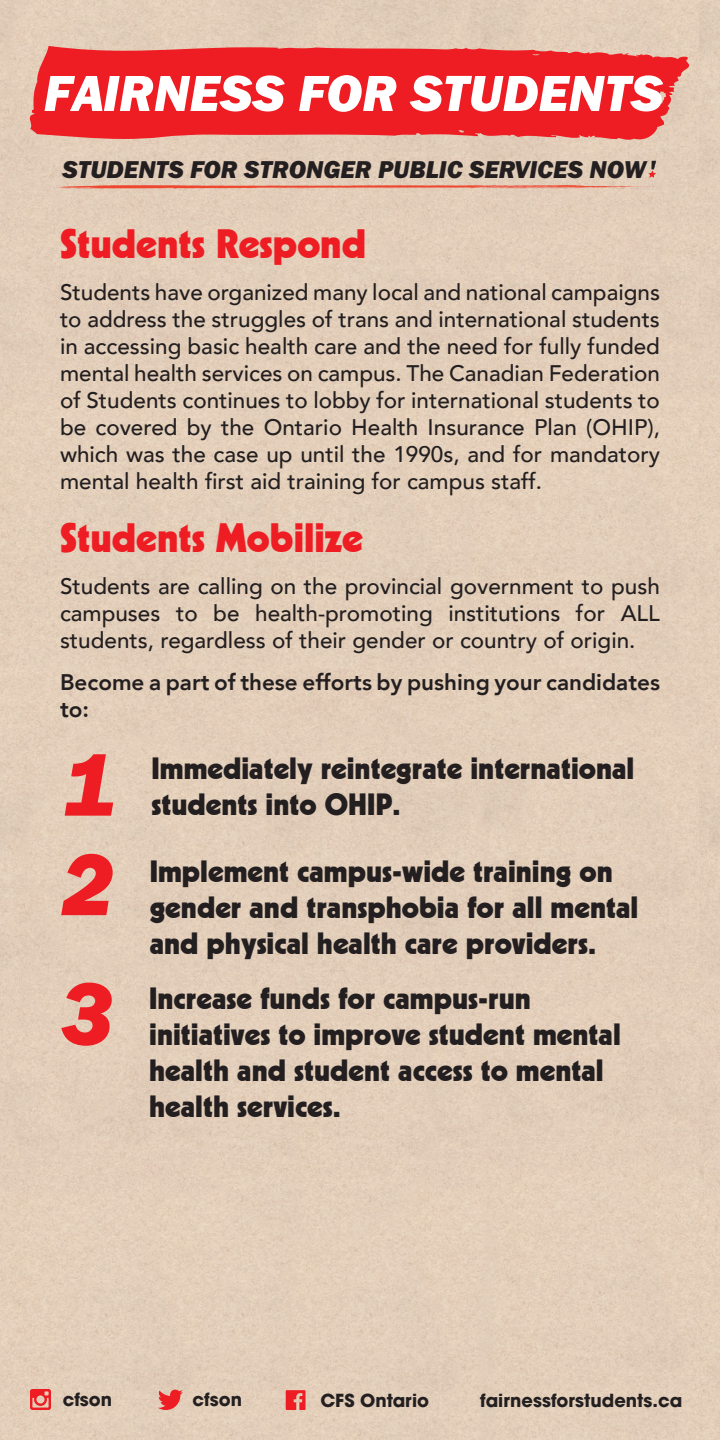
<style>
.page{position:relative;width:720px;height:1440px;background:#fff}
.page>*{position:absolute;margin:0;border:0;box-sizing:border-box;transform-origin:0 0}
.t1{font:90px "Franklin Gothic URW Hea Ita";color:#ee1d23}
.t2{font:52.5px "Franklin Gothic URW Hea Ita";color:#fff}
.Paragraph_Style_3{font:900 40px "Kabel";color:#ee1d23}
.t3{font:900 30px/36px "Kabel";color:#231f20}
.t4{font:25.25px "Franklin Gothic URW Hea Ita";color:#231f20}
.Paragraph_Style_3-2{font:500 22.5px/27px "Avenir";color:#231f20;text-align:justify}
.Paragraph_Style_3-3{font:800 22.5px/27px "Avenir";color:#231f20}
.t5{font:700 18px "ITC Avant Garde Pro";color:#231f20}
</style>
<div class="page">
<div style="left:0;top:0;width:699px;height:1440px;background:#e2ceb9"></div>
<div style="left:699px;top:0;width:21px;height:1440px;background:#e2cdb8"></div>
<svg style="left:24px;top:46px;width:669px;height:94px;background:#ec3436"></svg>
<svg style="left:58px;top:185px;width:603px;height:4px;background:#e78974"></svg>
<svg style="left:648px;top:161px;width:8px;height:17px"></svg>
<svg style="left:286px;top:1390px;width:20px;height:20px"></svg>
<svg style="left:158px;top:1390px;width:25px;height:20px"></svg>
<svg style="left:30px;top:1389px;width:21px;height:21px"></svg>
<h2 class="t2" style="left:44px;top:59px;width:621px">FAIRNESS FOR STUDENTS</h2>
<p class="t4" style="left:62px;top:153px;width:585px">STUDENTS FOR STRONGER PUBLIC SERVICES NOW</p>
<p class="Paragraph_Style_3" style="left:60px;top:219px;width:308px">Students Respond</p>
<p class="Paragraph_Style_3-2" style="left:60px;top:278px;width:602px">Students have organized many local and national campaigns to address the struggles of trans and international students in accessing basic health care and the need for fully funded mental health services on campus. The Canadian Federation of Students continues to lobby for international students to be covered by the Ontario Health Insurance Plan (OHIP), which was the case up until the 1990s, and for mandatory mental health first aid training for campus staff.</p>
<p class="Paragraph_Style_3" style="left:60px;top:513px;width:304px">Students Mobilize</p>
<p class="Paragraph_Style_3-2" style="left:60px;top:572px;width:601px">Students are calling on the provincial government to push campuses to be health-promoting institutions for ALL students, regardless of their gender or country of origin.</p>
<p class="Paragraph_Style_3-3" style="left:60px;top:669px;width:602px">Become a part of these efforts by pushing your candidates to:</p>
<p class="t1" style="left:62px;top:727px;width:54px">1</p>
<p class="t3" style="left:151px;top:750px;width:484px">Immediately reintegrate international students into OHIP.</p>
<p class="t1" style="left:61px;top:826px;width:54px">2</p>
<p class="t3" style="left:150px;top:853px;width:490px">Implement campus-wide training on gender and transphobia for all mental and physical health care providers.</p>
<p class="t1" style="left:61px;top:955px;width:54px">3</p>
<p class="t3" style="left:149px;top:980px;width:473px">Increase funds for campus-run initiatives to improve student mental health and student access to mental health services.</p>
<p class="t5" style="left:63px;top:1387px;width:51px">cfson</p>
<p class="t5" style="left:193px;top:1388px;width:51px">cfson</p>
<p class="t5" style="left:320px;top:1388px;width:110px">CFS Ontario</p>
<p class="t5" style="left:480px;top:1388px;width:204px">fairnessforstudents.ca</p>
</div>
